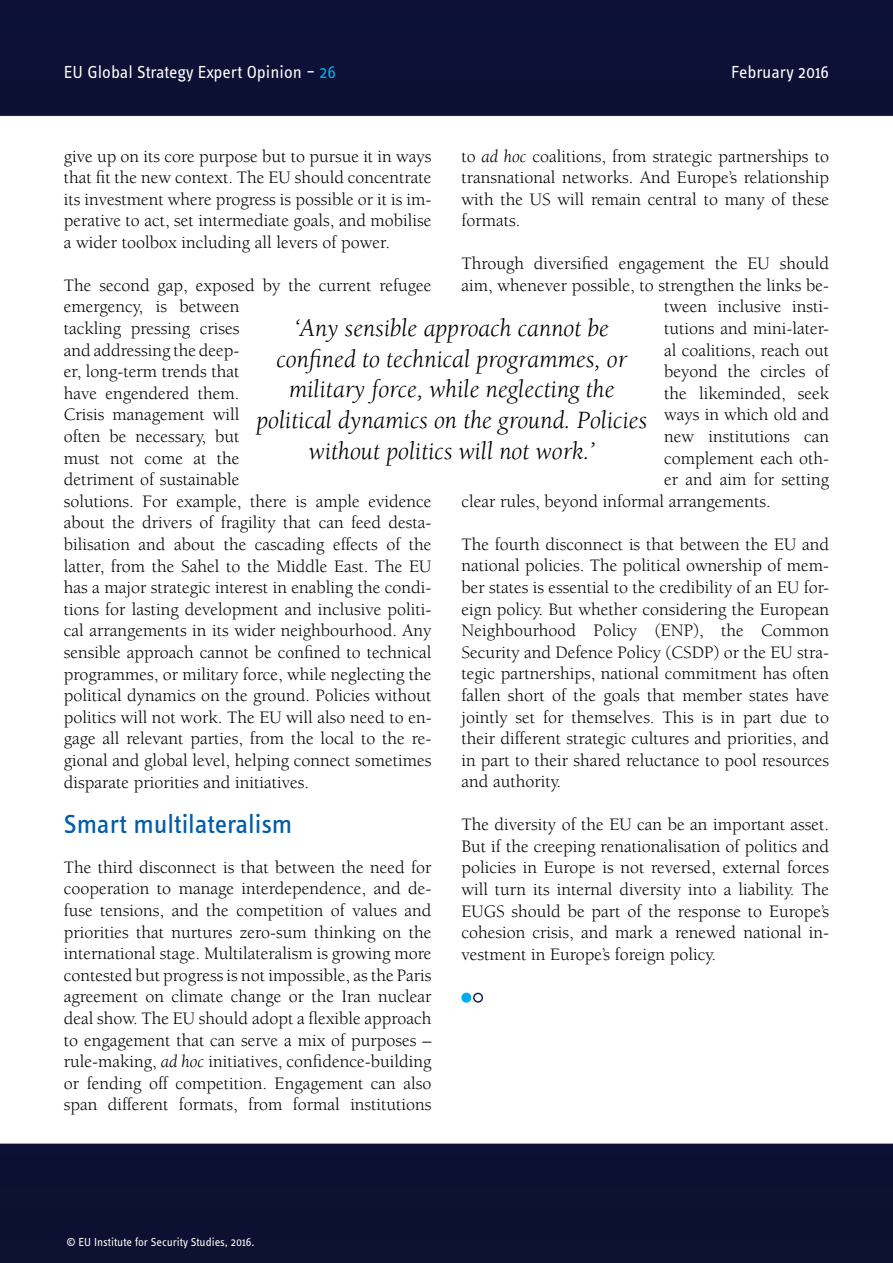
<style>
.page{position:relative;width:893px;height:1263px;background:#fff}
.page>*{position:absolute;margin:0;border:0;box-sizing:border-box;transform-origin:0 0}
.t1{font:27px "Info OT Text";color:#005daa}
.t2{font:italic 25.5px/30.6px "Berkeley Std";color:#000;text-align:center}
.t3{font:18px/21.6px "Berkeley Std";color:#000;text-align:justify}
.t4{font:18px "Info OT Text";color:#fff}
.t5{font:12px "Info OT Text";color:#fff}
.s1{color:#00aeef}
.s2{font-style:italic}
</style>
<div class="page">
<img style="left:0;top:0;width:893px;height:1263px">
<div style="left:462px;top:993px;width:9px;height:9px;background:#00aeef;border-radius:50%"></div>
<div style="left:461px;top:993px;width:10px;height:10px;border:2px solid #00aeef;border-radius:50%"></div>
<div style="left:473px;top:993px;width:10px;height:10px;border:2px solid #13294f;border-radius:50%"></div>
<div style="left:252px;top:314px;width:400px;height:158px;background:#fff"></div>
<p class="t4" style="left:64px;top:61px;width:274px">EU Global Strategy Expert Opinion – <span class="s1">26</span></p>
<p class="t4" style="left:731px;top:61px;width:100px">February 2016</p>
<p class="t3" style="left:461px;top:145px;width:369px">to <span class="s2">ad hoc</span> coalitions, from strategic partnerships to transnational networks. And Europe’s relationship with the US will remain central to many of these formats.</p>
<p class="t3" style="left:461px;top:253px;width:369px">Through diversified engagement the EU should</p>
<p class="t3" style="left:461px;top:275px;width:369px">aim, whenever possible, to strengthen the links be-</p>
<p class="t3" style="left:664px;top:296px;width:167px">tween inclusive insti-</p>
<p class="t3" style="left:664px;top:318px;width:166px">tutions and mini-later-</p>
<p class="t3" style="left:664px;top:339px;width:166px">al coalitions, reach out</p>
<p class="t3" style="left:664px;top:361px;width:167px">beyond the circles of</p>
<p class="t3" style="left:664px;top:383px;width:166px">the likeminded, seek</p>
<p class="t3" style="left:664px;top:404px;width:166px">ways in which old and</p>
<p class="t3" style="left:664px;top:426px;width:166px">new institutions can</p>
<p class="t3" style="left:664px;top:447px;width:166px">complement each oth-</p>
<p class="t3" style="left:664px;top:469px;width:167px">er and aim for setting</p>
<p class="t3" style="left:461px;top:491px;width:311px">clear rules, beyond informal arrangements.</p>
<p class="t3" style="left:461px;top:533px;width:369px">The fourth disconnect is that between the EU and national policies. The political ownership of mem&shy;ber states is essential to the credibility of an EU for&shy;eign policy. But whether considering the European Neighbourhood Policy (ENP), the Common Security and Defence Policy (CSDP) or the EU stra&shy;tegic partnerships, national commitment has often fallen short of the goals that member states have jointly set for themselves. This is in part due to their different strategic cultures and priorities, and in part to their shared reluctance to pool resources and authority.</p>
<p class="t3" style="left:461px;top:814px;width:369px">The diversity of the EU can be an important asset.<br>But if the creeping renationalisation of politics and policies in Europe is not reversed, external forces will turn its internal diversity into a liability. The EUGS should be part of the response to Europe’s cohesion crisis, and mark a renewed national in&shy;vestment in Europe’s foreign policy.</p>
<p class="t3" style="left:64px;top:145px;width:369px">give up on its core purpose but to pursue it in ways that fit the new context. The EU should concentrate its investment where progress is possible or it is im&shy;perative to act, set intermediate goals, and mobilise a wider toolbox including all levers of power.</p>
<p class="t3" style="left:64px;top:275px;width:369px;text-align:left">The second gap, exposed by the current refugee emergency, is between<br>tackling pressing crises<br>and addressing the deep-<br>er, long-term trends that<br>have engendered them.<br>Crisis management will<br>often be necessary, but<br>must not come at the<br>detriment of sustainable<br>solutions. For example, there is ample evidence about the drivers of fragility that can feed desta&shy;bilisation and about the cascading effects of the latter, from the Sahel to the Middle East. The EU has a major strategic interest in enabling the condi&shy;tions for lasting development and inclusive politi&shy;cal arrangements in its wider neighbourhood. Any sensible approach cannot be confined to technical programmes, or military force, while neglecting the political dynamics on the ground. Policies without politics will not work. The EU will also need to en&shy;gage all relevant parties, from the local to the re&shy;gional and global level, helping connect sometimes disparate priorities and initiatives.</p>
<h1 class="t1" style="left:64px;top:807px;width:230px">Smart multilateralism</h1>
<p class="t3" style="left:64px;top:857px;width:369px">The third disconnect is that between the need for cooperation to manage interdependence, and de&shy;fuse tensions, and the competition of values and priorities that nurtures zero-sum thinking on the international stage. Multilateralism is growing more contested but progress is not impossible, as the Paris agreement on climate change or the Iran nuclear deal show. The EU should adopt a flexible approach to engagement that can serve a mix of purposes – rule-making, <span class="s2">ad hoc</span> initiatives, confidence-building or fending off competition. Engagement can also span different formats, from formal institutions</p>
<h2 class="t2" style="left:256px;top:313px;width:392px">‘Any sensible approach cannot be confined to technical programmes, or military force, while neglecting the political dynamics on the ground. Policies without politics will not work.’</h2>
<p class="t5" style="left:66px;top:1234px;width:190px">© EU Institute for Security Studies, 2016.</p>
</div>
